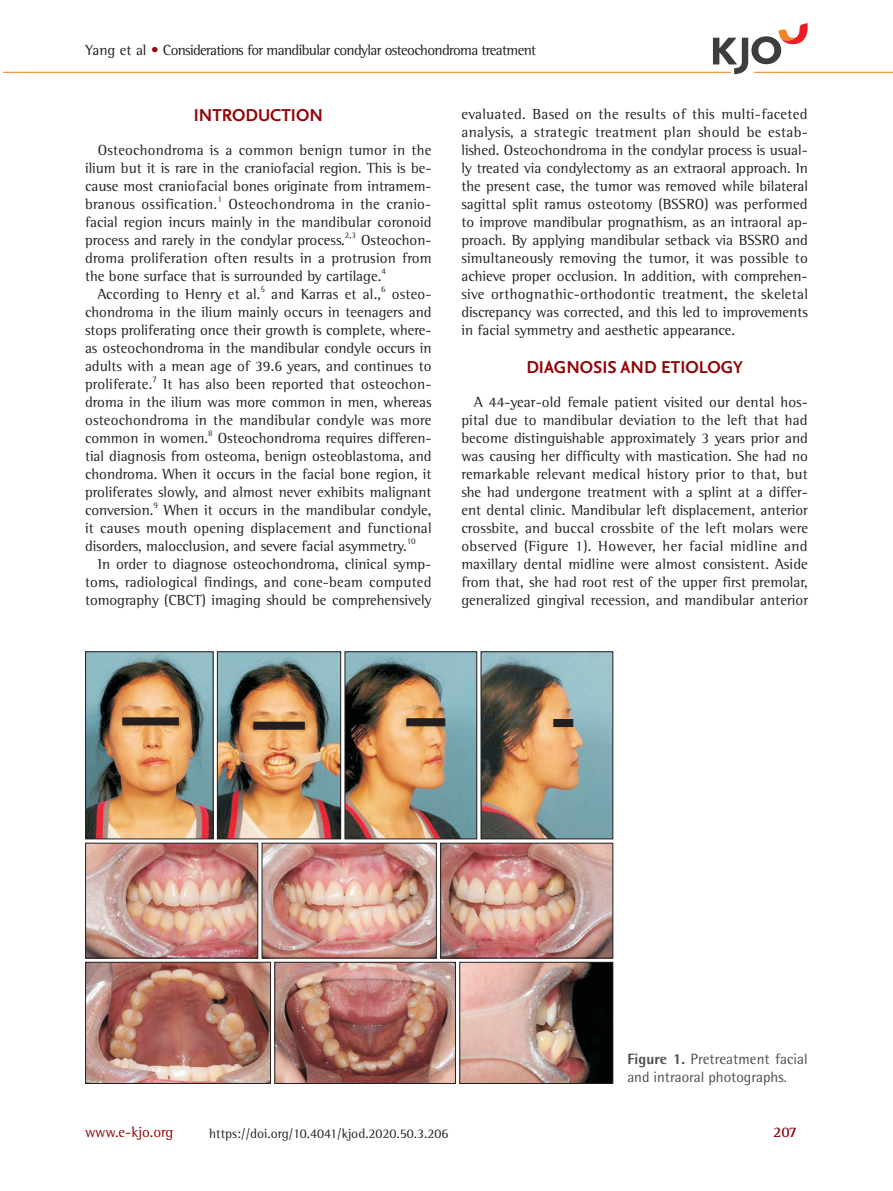
<style>
.page{position:relative;width:893px;height:1191px;background:#fff}
.page>*{position:absolute;margin:0;border:0;box-sizing:border-box;transform-origin:0 0}
.t1{font:700 18px "Nexus Sans";color:#920407}
.t2{font:15px/18px "Rotis Semi Serif Std";color:#231f20;text-align:justify}
.t3{font:15px "Rotis Semi Serif Std";letter-spacing:-.04em;color:#231f20}
.t4{font:15px/18px "Rotis Semi Sans Std";color:#4b4c4d}
.t5{font:15px "Rotis Semi Serif Std";color:#920407}
.t6{font:700 15px "Rotis Semi Serif Std";color:#920407}
.t7{font:13.5px "Rotis Semi Serif Std";color:#231f20}
.t8{font:8.7px "Rotis Semi Serif Std";color:#231f20}
.s1{color:#920407}
.s2{font-weight:800}
</style>
<div class="page">
<hr style="left:0;top:72px;width:893px;height:1px;background:#f58220">
<svg style="left:713px;top:23px;width:95px;height:51px"></svg>
<hr style="left:0;top:64px;width:3px;height:17px;background:#fff">
<img style="left:85px;top:842px;width:528px;height:242px">
<img style="left:461px;top:964px;width:150px;height:117px">
<div style="left:459px;top:962px;width:154px;height:121px;border:1px solid #231f20"></div>
<img style="left:85px;top:651px;width:528px;height:188px">
<div style="left:123px;top:718px;width:55px;height:7px;background:#231f20"></div>
<div style="left:407px;top:718px;width:38px;height:8px;background:#231f20;border:1px solid #231f20"></div>
<div style="left:554px;top:719px;width:19px;height:7px;background:#231f20"></div>
<div style="left:254px;top:722px;width:50px;height:7px;background:#231f20"></div>
<p class="t3" style="left:85px;top:41px;width:452px">Yang et al <span class="s1">•</span> Considerations for mandibular condylar osteochondroma treatment</p>
<p class="t1" style="left:194px;top:104px;width:131px">INTRODUCTION</p>
<p class="t2" style="left:85px;top:141px;width:348px;text-indent:13px">Osteochondroma is a common benign tumor in the ilium but it is rare in the craniofacial region. This is be&shy;cause most craniofacial bones originate from intramem&shy;branous ossification.</p>
<p class="t8" style="left:218px;top:194px;width:6px">1</p>
<p class="t2" style="left:85px;top:195px;width:348px;text-indent:143px">Osteochondroma in the cranio&shy;facial region incurs mainly in the mandibular coronoid process and rarely in the condylar process.</p>
<p class="t8" style="left:345px;top:230px;width:13px">2,3</p>
<p class="t2" style="left:85px;top:231px;width:348px;text-indent:276px">Osteochon&shy;droma proliferation often results in a protrusion from the bone surface that is surrounded by cartilage.</p>
<p class="t8" style="left:381px;top:266px;width:6px">4</p>
<p class="t2" style="left:98px;top:285px;width:164px">According to Henry et al.</p>
<p class="t8" style="left:261px;top:284px;width:6px">5</p>
<p class="t2" style="left:271px;top:285px;width:111px">and Karras et al.,</p>
<p class="t8" style="left:381px;top:284px;width:6px">6</p>
<p class="t2" style="left:85px;top:285px;width:348px;text-indent:307px">osteo&shy;chondroma in the ilium mainly occurs in teenagers and stops proliferating once their growth is complete, where&shy;as osteochondroma in the mandibular condyle occurs in adults with a mean age of 39.6 years, and continues to proliferate.</p>
<p class="t8" style="left:152px;top:374px;width:6px">7</p>
<p class="t2" style="left:85px;top:375px;width:348px;text-indent:78px">It has also been reported that osteochon&shy;droma in the ilium was more common in men, whereas osteochondroma in the mandibular condyle was more common in women.</p>
<p class="t8" style="left:208px;top:428px;width:6px">8</p>
<p class="t2" style="left:85px;top:429px;width:348px;text-indent:133px">Osteochondroma requires differen&shy;tial diagnosis from osteoma, benign osteoblastoma, and chondroma. When it occurs in the facial bone region, it proliferates slowly, and almost never exhibits malignant conversion.</p>
<p class="t8" style="left:153px;top:500px;width:6px">9</p>
<p class="t2" style="left:85px;top:501px;width:348px;text-indent:79px">When it occurs in the mandibular condyle, it causes mouth opening displacement and functional disorders, malocclusion, and severe facial asymmetry.</p>
<p class="t8" style="left:407px;top:536px;width:10px">10</p>
<p class="t2" style="left:85px;top:555px;width:348px;text-indent:13px">In order to diagnose osteochondroma, clinical symp&shy;toms, radiological findings, and cone-beam computed tomography (CBCT) imaging should be comprehensively</p>
<p class="t2" style="left:461px;top:105px;width:348px">evaluated. Based on the results of this multi-faceted analysis, a strategic treatment plan should be estab&shy;lished. Osteochondroma in the condylar process is usual&shy;ly treated via condylectomy as an extraoral approach. In the present case, the tumor was removed while bilateral sagittal split ramus osteotomy (BSSRO) was performed to improve mandibular prognathism, as an intraoral ap&shy;proach. By applying mandibular setback via BSSRO and simultaneously removing the tumor, it was possible to achieve proper occlusion. In addition, with comprehen&shy;sive orthognathic-orthodontic treatment, the skeletal discrepancy was corrected, and this led to improvements in facial symmetry and aesthetic appearance.</p>
<p class="t1" style="left:526px;top:356px;width:218px">DIAGNOSIS AND ETIOLOGY</p>
<p class="t2" style="left:461px;top:393px;width:348px;text-indent:13px">A 44-year-old female patient visited our dental hos&shy;pital due to mandibular deviation to the left that had become distinguishable approximately 3 years prior and was causing her difficulty with mastication. She had no remarkable relevant medical history prior to that, but she had undergone treatment with a splint at a differ&shy;ent dental clinic. Mandibular left displacement, anterior crossbite, and buccal crossbite of the left molars were observed (Figure 1). However, her facial midline and maxillary dental midline were almost consistent. Aside from that, she had root rest of the upper first premolar, generalized gingival recession, and mandibular anterior</p>
<p class="t4" style="left:627px;top:1050px;width:182px"><span class="s2">Figure 1.</span> Pretreatment facial and intraoral photographs.</p>
<p class="t5" style="left:85px;top:1122px;width:90px">www.e-kjo.org</p>
<p class="t7" style="left:209px;top:1125px;width:241px">https://doi.org/10.4041/kjod.2020.50.3.206</p>
<p class="t6" style="left:773px;top:1122px;width:26px">207</p>
</div>
